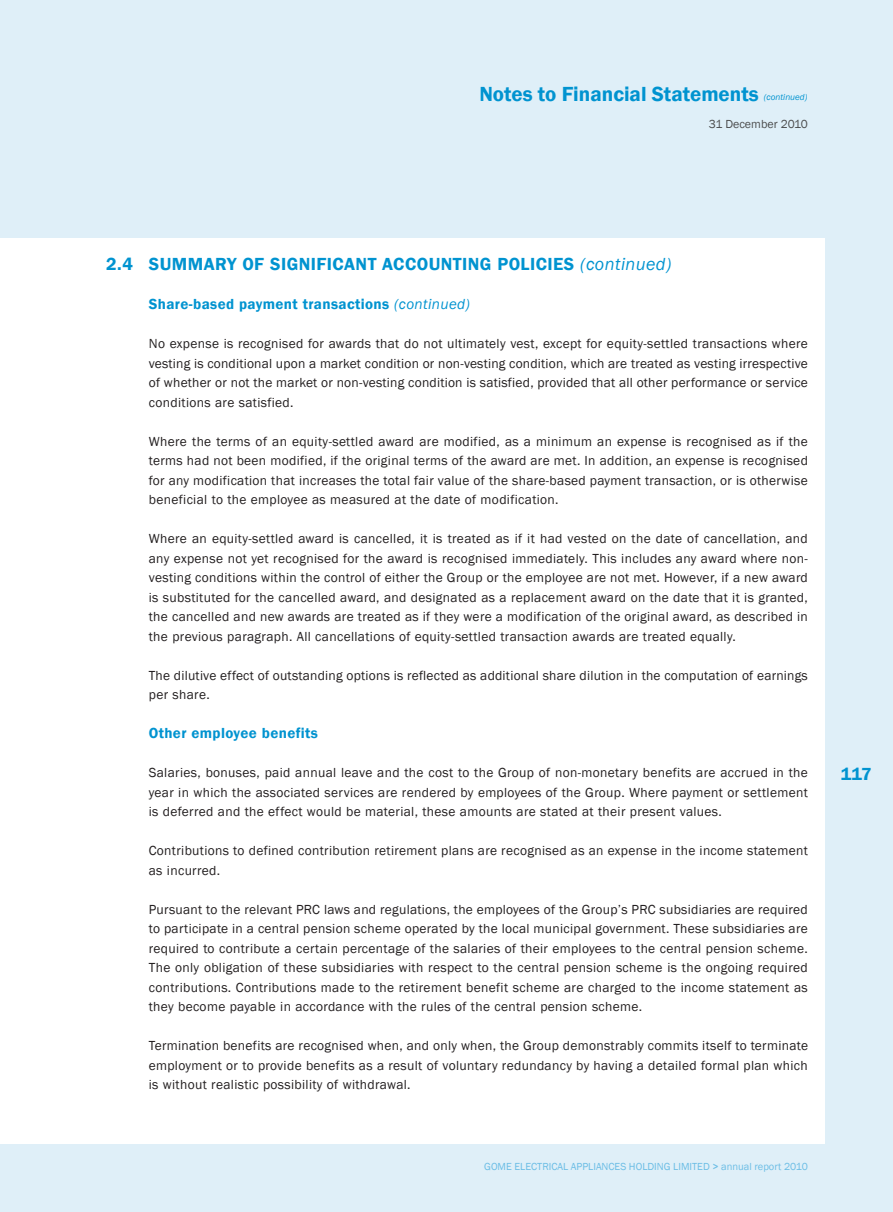
<style>
.page{position:relative;width:893px;height:1212px;background:#dfeff8}
.page>*{position:absolute;margin:0;border:0;box-sizing:border-box;transform-origin:0 0}
.t1{font:600 21px "Franklin Gothic";color:#0093d0}
.t2{font:600 18px "Franklin Gothic";letter-spacing:.025em;color:#0093d0}
.t3{font:600 15px "Franklin Gothic";letter-spacing:.025em;color:#0093d0}
.t4{font:13.5px/19.5px "Franklin Gothic";letter-spacing:.025em;color:#231f20;text-align:justify}
.t5{font:12px "Franklin Gothic";color:#4b4c4d}
.t6{font:10.5px "Franklin Gothic";color:#6bbde5}
.t7{font:italic 9px "Franklin Gothic";color:#0093d0}
.s1{font-weight:400;font-style:italic}
.s2{font-weight:500}
</style>
<div class="page">
<div style="left:0;top:238px;width:825px;height:905px;background:#fff"></div>
<h1 class="t1" style="left:479px;top:81px;width:281px">Notes to Financial Statements</h1>
<p class="t7" style="left:764px;top:91px;width:45px">(continued)</p>
<p class="t5" style="left:709px;top:116px;width:101px">31 December 2010</p>
<h2 class="t2" style="left:106px;top:253px;width:567px">2.4 SUMMARY OF SIGNIFICANT ACCOUNTI NG POLICIES <span class="s1">(continued)</span></h2>
<p class="t3" style="left:149px;top:295px;width:323px">Share-based payment transactions <span class="s1">(continued)</span></p>
<p class="t4" style="left:149px;top:334px;width:661px">No expense is recognised for awards that do not ultimately vest, except for equity-settled transactions where vesting is conditional upon a market condition or non-vesting condition, which are treated as vesting irrespective of whether or not the market or non-vesting condition is satisfied, provided that all other performance or service conditions are satisfied.</p>
<p class="t4" style="left:149px;top:432px;width:661px">Where the terms of an equity-settled award are modified, as a minimum an expense is recognised as if the terms had not been modified, if the original terms of the award are met. In addition, an expense is recognised for any modification that increases the total fair value of the share-based payment transaction, or is otherwise beneficial to the employee as measured at the date of modification.</p>
<p class="t4" style="left:149px;top:529px;width:661px">Where an equity-settled award is cancelled, it is treated as if it had vested on the date of cancellation, and any expense not yet recognised for the award is recognised immediately. This includes any award where non&shy;vesting conditions within the control of either the Group or the employee are not met. However, if a new award is substituted for the cancelled award, and designated as a replacement award on the date that it is granted, the cancelled and new awards are treated as if they were a modification of the original award, as described in the previous paragraph. All cancellations of equity-settled transaction awards are treated equally.</p>
<p class="t4" style="left:149px;top:666px;width:661px">The dilutive effect of outstanding options is reflected as additional share dilution in the computation of earnings per share.</p>
<p class="t3" style="left:149px;top:724px;width:171px">Other employee benefits</p>
<p class="t4" style="left:149px;top:763px;width:660px">Salaries, bonuses, paid annual leave and the cost to the Group of non-monetary benefits are accrued in the year in which the associated services are rendered by employees of the Group. Where payment or settlement is deferred and the effect would be material, these amounts are stated at their present values.</p>
<p class="t4" style="left:149px;top:841px;width:660px">Contributions to defined contribution retirement plans are recognised as an expense in the income statement as incurred.</p>
<p class="t4" style="left:149px;top:900px;width:660px">Pursuant to the relevant PRC laws and regulations, the employees of the Group’s PRC subsidiaries are required to participate in a central pension scheme operated by the local municipal government. These subsidiaries are required to contribute a certain percentage of the salaries of their employees to the central pension scheme.<br>The only obligation of these subsidiaries with respect to the central pension scheme is the ongoing required contributions. Contributions made to the retirement benefit scheme are charged to the income statement as they become payable in accordance with the rules of the central pension scheme.</p>
<p class="t4" style="left:149px;top:1036px;width:661px">Termination benefits are recognised when, and only when, the Group demonstrably commits itself to terminate employment or to provide benefits as a result of voluntary redundancy by having a detailed formal plan which is without realistic possibility of withdrawal.</p>
<p class="t6" style="left:484px;top:1160px;width:325px">GOME ELECTRICAL APPLIANCES HOLDING LIMITED <span class="s2">&gt;</span> annual report 2010</p>
<h2 class="t2" style="left:841px;top:763px;width:32px">117</h2>
</div>
